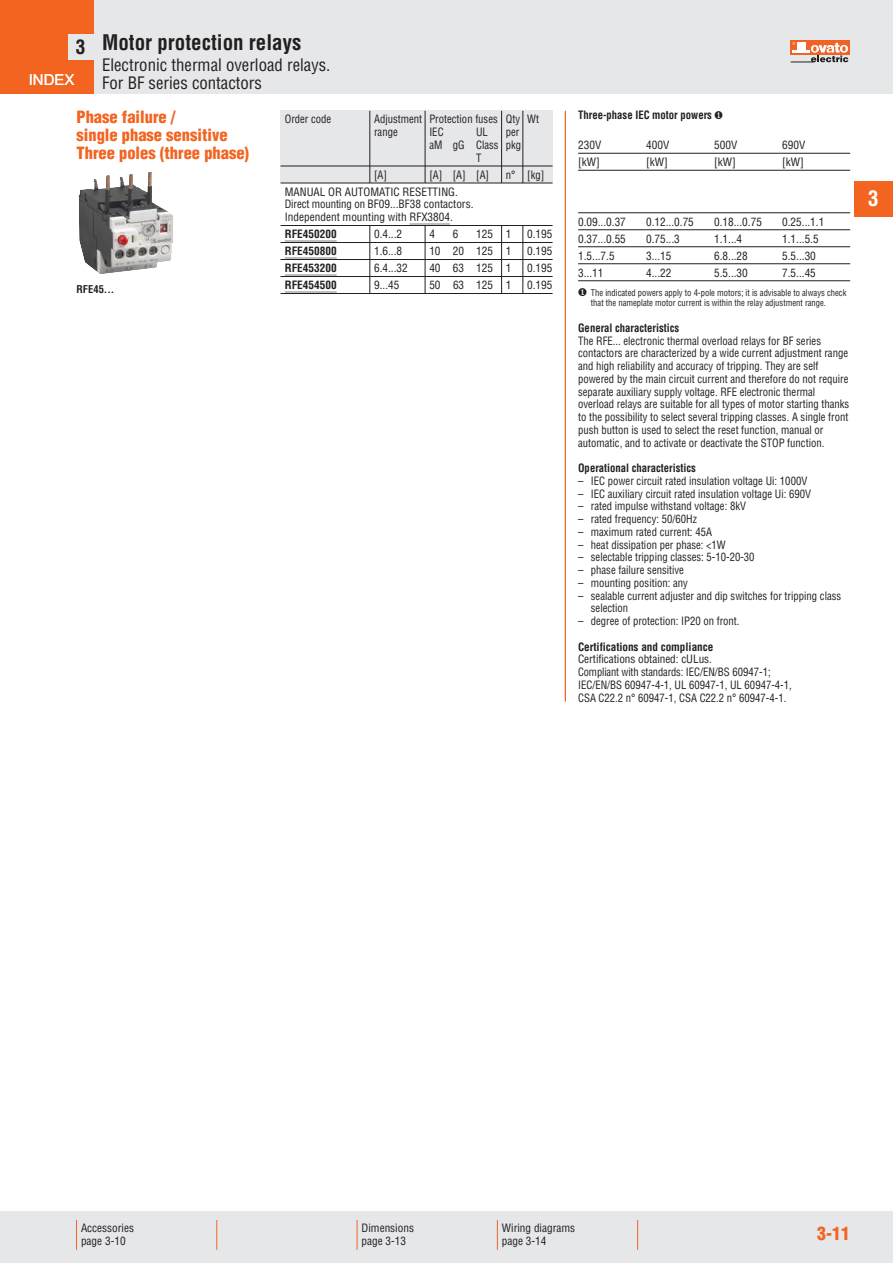
<style>
.page{position:relative;width:893px;height:1263px;background:#fff}
.page>*{position:absolute;margin:0;border:0;box-sizing:border-box;transform-origin:0 0}
.t1{font:700 condensed 21px "Helvetica";color:#231f20}
.t2{font:700 condensed 21px "Helvetica";color:#fff}
.t3{font:700 condensed 19.5px "Helvetica";color:#231f20}
.t4{font:900 condensed 18px "Helvetica";color:#f36421}
.t5{font:condensed 16.8px/18px "Helvetica";color:#231f20}
.t6{font:900 condensed 16.5px/18px "Helvetica";color:#f36421}
.t7{font:condensed 11.25px/12.8px "Helvetica";color:#231f20;scale:.95 1}
.t8{font:condensed 11.25px/12.8px "Helvetica";color:#231f20}
.t9{font:700 condensed 11.25px "Helvetica";color:#231f20;scale:.95 1}
.t10{font:700 condensed 11.25px "Helvetica";color:#231f20}
.t11{font:700 condensed 10.5px "Helvetica";color:#231f20}
.t12{font:condensed 9px/10.6px "Helvetica";color:#231f20;scale:.95 1}
</style>
<div class="page">
<div style="left:0;top:1212px;width:893px;height:51px;background:#e6e7e9"></div>
<div style="left:0;top:0;width:893px;height:94px;background:#e6e7e9"></div>
<div style="left:854px;top:181px;width:39px;height:36px;background:#f36421"></div>
<div style="left:791px;top:40px;width:59px;height:15px;background:#f06226"></div>
<svg style="left:791px;top:42px;width:57px;height:21px"></svg>
<div style="left:0;top:0;width:94px;height:94px;background:#f36421"></div>
<div style="left:68px;top:34px;width:28px;height:26px;background:#e6e7e9"></div>
<hr style="left:76px;top:1220px;width:1px;height:30px;background:#f36421">
<hr style="left:216px;top:1220px;width:1px;height:30px;background:#f36421">
<hr style="left:357px;top:1220px;width:1px;height:30px;background:#f36421">
<hr style="left:497px;top:1220px;width:1px;height:30px;background:#f36421">
<hr style="left:637px;top:1220px;width:1px;height:30px;background:#f36421">
<hr style="left:565px;top:111px;width:1px;height:591px;background:#f36421">
<img style="left:78px;top:172px;width:95px;height:102px">
<div style="left:281px;top:111px;width:272px;height:72px;background:#e6e7e9"></div>
<hr style="left:281px;top:183px;width:272px;height:1px;background:#231f20">
<hr style="left:281px;top:166px;width:272px;height:1px;background:#231f20">
<hr style="left:281px;top:225px;width:272px;height:1px;background:#231f20">
<hr style="left:281px;top:242px;width:272px;height:1px;background:#231f20">
<hr style="left:281px;top:259px;width:272px;height:1px;background:#231f20">
<hr style="left:370px;top:111px;width:1px;height:72px;background:#231f20">
<hr style="left:370px;top:226px;width:1px;height:68px;background:#231f20">
<hr style="left:425px;top:111px;width:1px;height:72px;background:#231f20">
<hr style="left:425px;top:226px;width:1px;height:68px;background:#231f20">
<hr style="left:501px;top:111px;width:1px;height:72px;background:#231f20">
<hr style="left:501px;top:226px;width:1px;height:68px;background:#231f20">
<hr style="left:523px;top:111px;width:1px;height:72px;background:#231f20">
<hr style="left:523px;top:226px;width:1px;height:68px;background:#231f20">
<hr style="left:578px;top:213px;width:272px;height:1px;background:#231f20">
<hr style="left:578px;top:170px;width:272px;height:1px;background:#231f20">
<hr style="left:578px;top:153px;width:272px;height:1px;background:#231f20">
<hr style="left:578px;top:230px;width:272px;height:1px;background:#231f20">
<hr style="left:578px;top:247px;width:272px;height:1px;background:#231f20">
<hr style="left:578px;top:264px;width:272px;height:1px;background:#231f20">
<hr style="left:578px;top:281px;width:272px;height:1px;background:#231f20">
<hr style="left:281px;top:293px;width:272px;height:1px;background:#231f20">
<hr style="left:281px;top:276px;width:272px;height:1px;background:#231f20">
<hr style="left:409px;top:224px;width:41px;height:1px;background:#808080">
<hr style="left:285px;top:241px;width:52px;height:1px;background:#808080">
<hr style="left:285px;top:258px;width:52px;height:1px;background:#808080">
<hr style="left:285px;top:275px;width:52px;height:1px;background:#808080">
<hr style="left:285px;top:292px;width:52px;height:1px;background:#808080">
<h2 class="t3" style="left:76px;top:40px;width:11px">3</h2>
<h1 class="t1" style="left:102px;top:34px;width:201px">Motor protection relays</h1>
<h3 class="t5" style="left:102px;top:58px;width:230px">Electronic thermal overload relays.<br>For BF series contactors</h3>
<h3 class="t6" style="left:77px;top:109px;width:174px">Phase failure /<br>single phase sensitive<br>Three poles (three phase)</h3>
<p class="t7" style="left:285px;top:114px;width:51px">Order code</p>
<p class="t7" style="left:374px;top:114px;width:175px">Adjustment Protection fuses Qty Wt range</p>
<p class="t7" style="left:429px;top:127px;width:17px">IEC</p>
<p class="t7" style="left:476px;top:127px;width:14px">UL</p>
<p class="t7" style="left:506px;top:127px;width:16px">per</p>
<p class="t7" style="left:429px;top:139px;width:98px">aM gG Class pkg</p>
<p class="t7" style="left:476px;top:152px;width:7px">T</p>
<p class="t11" style="left:77px;top:285px;width:39px">RFE45...</p>
<p class="t7" style="left:374px;top:169px;width:15px">[A]</p>
<p class="t7" style="left:429px;top:169px;width:64px">[A] [A] [A]</p>
<p class="t7" style="left:506px;top:169px;width:42px">n° [kg]</p>
<p class="t8" style="left:285px;top:186px;width:190px">MANUAL OR AUTOMATIC RESETTING.<br>Direct mounting on BF09...BF38 contactors.<br>Independent mounting with RFX3804.</p>
<p class="t10" style="left:285px;top:230px;width:53px">RFE450200</p>
<p class="t8" style="left:374px;top:229px;width:30px">0.4...2</p>
<p class="t8" style="left:429px;top:229px;width:7px">4</p>
<p class="t8" style="left:453px;top:229px;width:7px">6</p>
<p class="t8" style="left:476px;top:229px;width:37px">125 1</p>
<p class="t8" style="left:527px;top:229px;width:27px">0.195</p>
<p class="t10" style="left:285px;top:247px;width:53px">RFE450800</p>
<p class="t8" style="left:374px;top:246px;width:30px">1.6...8</p>
<p class="t8" style="left:429px;top:246px;width:84px">10 20 125 1</p>
<p class="t8" style="left:527px;top:246px;width:27px">0.195</p>
<p class="t10" style="left:285px;top:264px;width:53px">RFE453200</p>
<p class="t8" style="left:374px;top:263px;width:35px">6.4...32</p>
<p class="t8" style="left:429px;top:263px;width:84px">40 63 125 1</p>
<p class="t8" style="left:527px;top:263px;width:27px">0.195</p>
<p class="t10" style="left:285px;top:281px;width:53px">RFE454500</p>
<p class="t8" style="left:374px;top:280px;width:27px">9...45</p>
<p class="t8" style="left:429px;top:280px;width:84px">50 63 125 1</p>
<p class="t8" style="left:527px;top:280px;width:27px">0.195</p>
<p class="t9" style="left:578px;top:111px;width:154px">Three-phase IEC motor powers ❶</p>
<p class="t8" style="left:578px;top:140px;width:25px">230V</p>
<p class="t8" style="left:646px;top:140px;width:25px">400V</p>
<p class="t8" style="left:714px;top:140px;width:25px">500V</p>
<p class="t8" style="left:782px;top:140px;width:25px">690V</p>
<p class="t8" style="left:578px;top:157px;width:23px">[kW]</p>
<p class="t8" style="left:646px;top:157px;width:23px">[kW]</p>
<p class="t8" style="left:714px;top:157px;width:23px">[kW]</p>
<p class="t8" style="left:782px;top:157px;width:23px">[kW]</p>
<p class="t8" style="left:578px;top:216px;width:49px">0.09...0.37</p>
<p class="t8" style="left:646px;top:216px;width:49px">0.12...0.75</p>
<p class="t8" style="left:714px;top:216px;width:49px">0.18...0.75</p>
<p class="t8" style="left:782px;top:216px;width:44px">0.25...1.1</p>
<p class="t8" style="left:578px;top:233px;width:49px">0.37...0.55</p>
<p class="t8" style="left:646px;top:233px;width:35px">0.75...3</p>
<p class="t8" style="left:714px;top:233px;width:30px">1.1...4</p>
<p class="t8" style="left:782px;top:233px;width:38px">1.1...5.5</p>
<p class="t8" style="left:578px;top:250px;width:38px">1.5...7.5</p>
<p class="t8" style="left:646px;top:250px;width:27px">3...15</p>
<p class="t8" style="left:714px;top:250px;width:35px">6.8...28</p>
<p class="t8" style="left:782px;top:250px;width:35px">5.5...30</p>
<p class="t8" style="left:578px;top:267px;width:27px">3...11</p>
<p class="t8" style="left:646px;top:267px;width:27px">4...22</p>
<p class="t8" style="left:714px;top:267px;width:35px">5.5...30</p>
<p class="t8" style="left:782px;top:267px;width:35px">7.5...45</p>
<p class="t12" style="left:591px;top:288px;width:271px;text-indent:-13px">❶ The indicated powers apply to 4-pole motors; it is advisable to always check that the nameplate motor current is within the relay adjustment range.</p>
<p class="t9" style="left:578px;top:323px;width:108px">General characteristics</p>
<p class="t7" style="left:578px;top:335px;width:287px">The RFE... electronic thermal overload relays for BF series contactors are characterized by a wide current adjustment range and high reliability and accuracy of tripping. They are self powered by the main circuit current and therefore do not require separate auxiliary supply voltage. RFE electronic thermal overload relays are suitable for all types of motor starting thanks to the possibility to select several tripping classes. A single front push button is used to select the reset function, manual or automatic, and to activate or deactivate the STOP function.</p>
<p class="t9" style="left:578px;top:464px;width:125px">Operational characteristics</p>
<p class="t7" style="left:578px;top:475px;width:243px">– IEC power circuit rated insulation voltage Ui: 1000V</p>
<p class="t7" style="left:578px;top:488px;width:247px">– IEC auxiliary circuit rated insulation voltage Ui: 690V</p>
<p class="t7" style="left:578px;top:501px;width:178px">– rated impulse withstand voltage: 8kV</p>
<p class="t7" style="left:578px;top:514px;width:126px">– rated frequency: 50/60Hz</p>
<p class="t7" style="left:578px;top:526px;width:142px">– maximum rated current: 45A</p>
<p class="t7" style="left:578px;top:539px;width:157px">– heat dissipation per phase: &lt;1W</p>
<p class="t7" style="left:578px;top:552px;width:187px">– selectable tripping classes: 5-10-20-30</p>
<p class="t7" style="left:578px;top:565px;width:113px">– phase failure sensitive</p>
<p class="t7" style="left:578px;top:577px;width:117px">– mounting position: any</p>
<p class="t7" style="left:591px;top:590px;width:265px;text-indent:-13px">– sealable current adjuster and dip switches for tripping class selection</p>
<p class="t7" style="left:578px;top:616px;width:171px">– degree of protection: IP20 on front.</p>
<p class="t10" style="left:578px;top:642px;width:137px">Certifications and compliance</p>
<p class="t8" style="left:578px;top:654px;width:215px">Certifications obtained: cULus.<br>Compliant with standards: IEC/EN/BS 60947-1; IEC/EN/BS 60947-4-1, UL 60947-1, UL 60947-4-1, CSA C22.2 n° 60947-1, CSA C22.2 n° 60947-4-1.</p>
<h1 class="t2" style="left:868px;top:191px;width:12px">3</h1>
<p class="t8" style="left:81px;top:1223px;width:55px">Accessories page 3-10</p>
<p class="t8" style="left:502px;top:1223px;width:75px">Wiring diagrams page 3-14</p>
<p class="t8" style="left:362px;top:1223px;width:54px">Dimensions page 3-13</p>
<h3 class="t4" style="left:817px;top:1226px;width:34px">3-11</h3>
</div>
